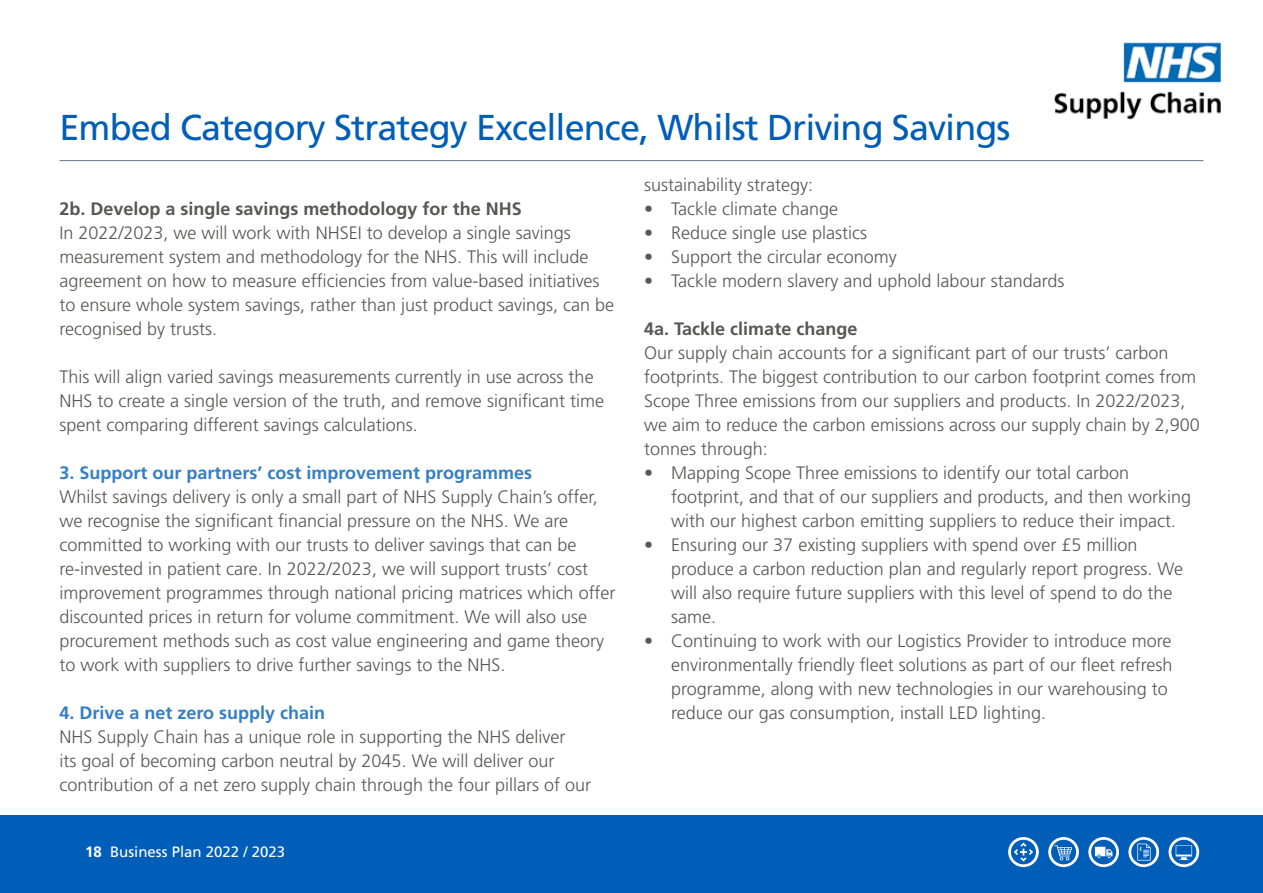
<style>
.page{position:relative;width:1263px;height:893px;background:#fff}
.page>*{position:absolute;margin:0;border:0;box-sizing:border-box;transform-origin:0 0}
.t1{font:36px "Frutiger";letter-spacing:-.025em;color:#005eb8}
.t2{font:300 18px/24px "Frutiger";color:#575756}
.t3{font:700 18px "Frutiger";color:#337ec6}
.t4{font:700 18px "Frutiger";color:#575756}
.t5{font:15px "Frutiger";color:#fff}
.s1{font-weight:700}
</style>
<div class="page">
<img style="left:1054px;top:42px;width:167px;height:119px">
<hr style="left:60px;top:160px;width:1143px;height:1px;background:#768692">
<div style="left:0;top:815px;width:1263px;height:78px;background:#005eb8"></div>
<svg style="left:1088px;top:837px;width:31px;height:30px"></svg>
<svg style="left:1008px;top:837px;width:31px;height:30px"></svg>
<svg style="left:1048px;top:837px;width:31px;height:30px"></svg>
<svg style="left:1128px;top:837px;width:31px;height:30px"></svg>
<svg style="left:1168px;top:837px;width:31px;height:30px"></svg>
<h1 class="t1" style="left:60px;top:107px;width:952px">Embed Category Strategy Excellence, Whilst Driving Savings</h1>
<p class="t4" style="left:60px;top:198px;width:464px">2b. Develop a single savings methodology for the NHS</p>
<p class="t2" style="left:60px;top:221px;width:556px">In 2022/2023, we will work with NHSEI to develop a single savings measurement system and methodology for the NHS. This will include agreement on how to measure efficiencies from value-based initiatives to ensure whole system savings, rather than just product savings, can be recognised by trusts.</p>
<p class="t2" style="left:60px;top:365px;width:546px">This will align varied savings measurements currently in use across the<br>NHS to create a single version of the truth, and remove significant time spent comparing different savings calculations.</p>
<p class="t3" style="left:60px;top:462px;width:474px">3. Support our partners’ cost improvement programmes</p>
<p class="t2" style="left:60px;top:485px;width:557px">Whilst savings delivery is only a small part of NHS Supply Chain’s offer, we recognise the significant financial pressure on the NHS. We are committed to working with our trusts to deliver savings that can be re-invested in patient care. In 2022/2023, we will support trusts’ cost improvement programmes through national pricing matrices which offer discounted prices in return for volume commitment. We will also use procurement methods such as cost value engineering and game theory to work with suppliers to drive further savings to the NHS.</p>
<p class="t3" style="left:60px;top:702px;width:267px">4. Drive a net zero supply chain</p>
<p class="t2" style="left:60px;top:725px;width:533px">NHS Supply Chain has a unique role in supporting the NHS deliver<br>its goal of becoming carbon neutral by 2045. We will deliver our contribution of a net zero supply chain through the four pillars of our</p>
<p class="t5" style="left:85px;top:843px;width:202px"><span class="s1">18</span> Business Plan 2022 / 2023</p>
<p class="t2" style="left:644px;top:173px;width:170px">sustainability strategy:</p>
<p class="t2" style="left:644px;top:197px;width:195px">• Tackle climate change</p>
<p class="t2" style="left:644px;top:221px;width:225px">• Reduce single use plastics</p>
<p class="t2" style="left:644px;top:245px;width:254px">• Support the circular economy</p>
<p class="t2" style="left:644px;top:269px;width:422px">• Tackle modern slavery and uphold labour standards</p>
<p class="t4" style="left:644px;top:318px;width:215px">4a. Tackle climate change</p>
<p class="t2" style="left:644px;top:341px;width:557px">Our supply chain accounts for a significant part of our trusts’ carbon footprints. The biggest contribution to our carbon footprint comes from Scope Three emissions from our suppliers and products. In 2022/2023, we aim to reduce the carbon emissions across our supply chain by 2,900 tonnes through:</p>
<p class="t2" style="left:671px;top:461px;width:521px;text-indent:-27px">• Mapping Scope Three emissions to identify our total carbon footprint, and that of our suppliers and products, and then working with our highest carbon emitting suppliers to reduce their impact.</p>
<p class="t2" style="left:671px;top:533px;width:513px;text-indent:-27px">• Ensuring our 37 existing suppliers with spend over £5 million produce a carbon reduction plan and regularly report progress. We will also require future suppliers with this level of spend to do the same.</p>
<p class="t2" style="left:671px;top:629px;width:503px;text-indent:-27px">• Continuing to work with our Logistics Provider to introduce more environmentally friendly fleet solutions as part of our fleet refresh programme, along with new technologies in our warehousing to reduce our gas consumption, install LED lighting.</p>
</div>
